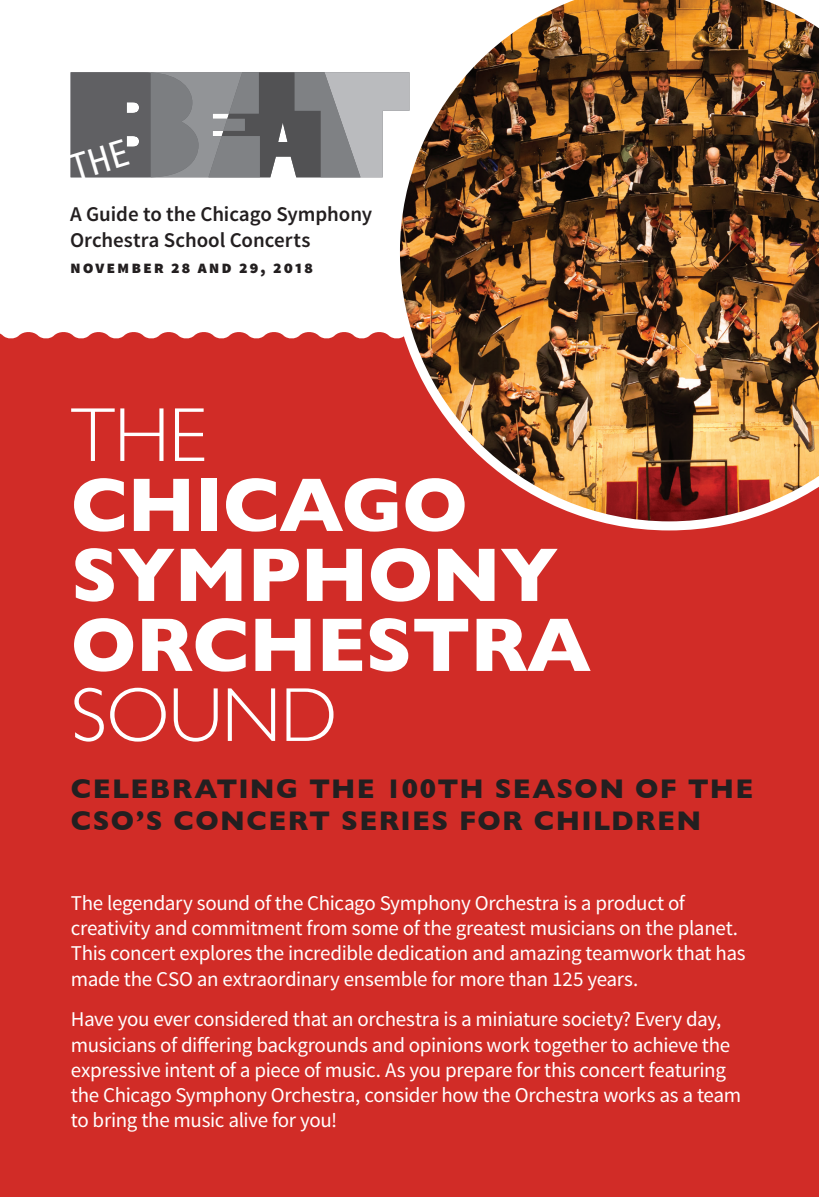
<style>
.page{position:relative;width:819px;height:1197px;background:#fff}
.page>*{position:absolute;margin:0;border:0;box-sizing:border-box;transform-origin:0 0}
.t1{font:700 77px/70px "Gill Sans";letter-spacing:-.01em;color:#fff}
.t2{font:300 77px "Gill Sans";letter-spacing:-.01em;color:#fff}
.t3{font:700 27.47px/31.5px "Gill Sans";letter-spacing:.045em;color:#231f20}
.t4{font:21px/25.2px "Source Sans Pro";letter-spacing:-.015em;color:#fff}
.t5{font:600 21px/25.2px "Source Sans Pro";color:#231f20}
.t6{font:900 17.5px "Source Sans Pro";letter-spacing:.105em;color:#231f20}
</style>
<div class="page">
<div style="left:0;top:332px;width:819px;height:865px;background:#d12c27"></div>
<img style="left:391px;top:0;width:428px;height:530px">
<svg style="left:70px;top:72px;width:340px;height:109px;background:#88898c"></svg>
<p class="t5" style="left:70px;top:202px;width:304px">A Guide to the Chicago Symphony<br>Orchestra School Concerts</p>
<p class="t6" style="left:70px;top:256px;width:245px">NOVEMBER 28 AND 29, 2018</p>
<h1 class="t2" style="left:71px;top:375px;width:137px">THE</h1>
<h1 class="t1" style="left:71px;top:468px;width:522px">CHICAGO<br>SYMPHONY<br>ORCHESTRA</h1>
<h1 class="t2" style="left:71px;top:655px;width:268px">SOUND</h1>
<h2 class="t3" style="left:71px;top:773px;width:684px">CELEBRATING THE 100TH SEASON OF THE<br>CSO’S CONCERT SERIES FOR CHILDREN</h2>
<p class="t4" style="left:71px;top:891px;width:676px">The legendary sound of the Chicago Symphony Orchestra is a product of creativity and commitment from some of the greatest musicians on the planet.<br>This concert explores the incredible dedication and amazing teamwork that has made the CSO an extraordinary ensemble for more than 125 years.</p>
<p class="t4" style="left:71px;top:1007px;width:672px">Have you ever considered that an orchestra is a miniature society? Every day, musicians of differing backgrounds and opinions work together to achieve the expressive intent of a piece of music. As you prepare for this concert featuring the Chicago Symphony Orchestra, consider how the Orchestra works as a team to bring the music alive for you!</p>
</div>
